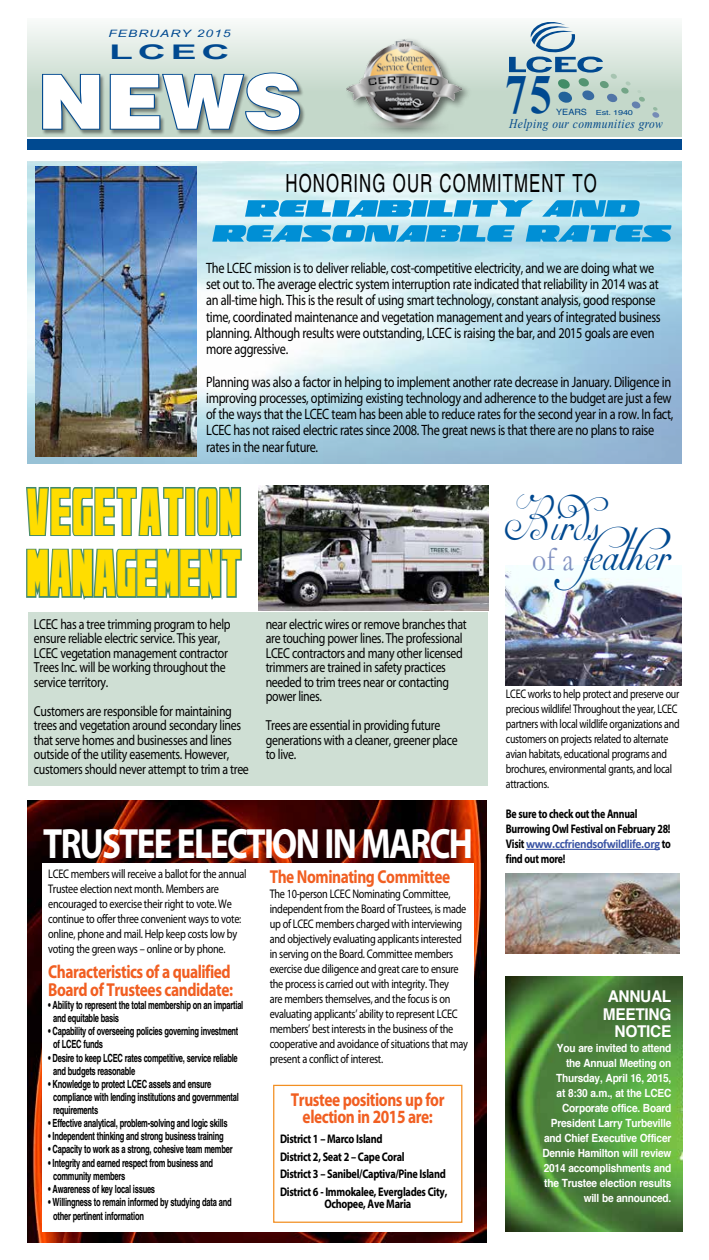
<style>
.page{position:relative;width:709px;height:1260px;background:#fff}
.page>*{position:absolute;margin:0;border:0;box-sizing:border-box;transform-origin:0 0}
.t1{font:900 74.88px "Helvetica";color:#fff;scale:1.08 1}
.t2{font:66.38px/61.8px "Shiner Block";letter-spacing:.1em;color:#fd0;scale:.28 1}
.t3{font:57.88px "Mirella Script Limited Free Version.vfb";letter-spacing:.01em;color:#004990;scale:.82 1}
.t4{font:700 55.75px "Times New Roman";color:#004990;scale:.79 1}
.t5{font:italic 47.5px "Police Cruiser Expanded";letter-spacing:-.03em;color:#008fd5;scale:1.1 1}
.t6{font:700 42.5px "Myriad Pro";letter-spacing:-.05em;color:#fff;scale:.82 1}
.t7{font:condensed 25px "Helvetica";letter-spacing:.05em;color:#000;scale:.82 1}
.t8{font:700 20.12px "Arial Narrow";color:#004990;scale:2.36 1}
.t9{font:700 18.75px/17.5px "Myriad Pro";letter-spacing:-.03em;color:#f15f22;scale:.82 1}
.t10{font:700 16.25px/17.5px "Helvetica";letter-spacing:-.02em;color:#fff;text-align:right;scale:.95 1}
.t11{font:15px/16.2px "Myriad Pro";letter-spacing:-.03em;color:#000;scale:.82 1}
.t12{font:14.5px/14.5px "Myriad Pro";letter-spacing:-.03em;color:#000;scale:.82 1}
.t13{font:italic 13.25px "Times New Roman";letter-spacing:.04em;color:#00478a;scale:.86 1}
.t14{font:12.5px/15px "Myriad Pro";letter-spacing:-.03em;color:#000;scale:.82 1}
.t15{font:12.5px/15px "Myriad Pro";letter-spacing:-.03em;color:#000;scale:.79 1}
.t16{font:700 12.5px/17.5px "Myriad Pro";letter-spacing:-.03em;color:#000;scale:.82 1}
.t17{font:700 12.5px/15px "Myriad Pro";letter-spacing:-.03em;color:#000;scale:.79 1}
.t18{font:700 12.5px "Calibri";letter-spacing:-.03em;color:#3953a4}
.t19{font:700 condensed 11.25px/13.1px "Helvetica";letter-spacing:-.03em;color:#000;scale:.82 1}
.t20{font:700 11.25px/15px "Helvetica";letter-spacing:-.02em;color:#fff;text-align:right;scale:.9 1}
.t21{font:italic 10.12px "Arial Narrow";letter-spacing:.06em;color:#004990;scale:1.66 1}
.t22{font:condensed 8.62px "Helvetica";color:#00478a;scale:1.28 1}
.t23{font:condensed 7px "Helvetica";color:#00478a;scale:1.61 1}
.s1{font-family:"Garamond";font-size:34px;color:#7f90c0}
.s2{font-family:"Myriad Pro";color:#000}
</style>
<div class="page">
<img style="left:258px;top:485px;width:230px;height:125px">
<img style="left:27px;top:800px;width:460px;height:443px">
<img style="left:27px;top:162px;width:654px;height:302px">
<div style="left:27px;top:18px;width:654px;height:119px;background:linear-gradient(to bottom,#f2f6f3,#b7d0bf)"></div>
<div style="left:27px;top:139px;width:654px;height:11px;background:#004990"></div>
<svg style="left:652px;top:107px;width:7px;height:11px"></svg>
<svg style="left:509px;top:18px;width:136px;height:91px;background:#c0d3d3"></svg>
<div style="left:42px;top:72px;width:264px;height:64px;background:#000;opacity:.43"></div>
<svg style="left:41px;top:72px;width:60px;height:59px;background:#6c848a"></svg>
<svg style="left:109px;top:72px;width:192px;height:60px;background:#718a8f"></svg>
<div style="left:345px;top:37px;width:127px;height:101px;background:#000;opacity:.53"></div>
<img style="left:347px;top:39px;width:114px;height:89px">
<svg style="left:26px;top:458px;width:217px;height:142px"></svg>
<img style="left:505px;top:571px;width:176px;height:115px">
<hr style="left:526px;top:849px;width:134px;height:1px;background:#3953a4">
<img style="left:505px;top:977px;width:177px;height:255px">
<img style="left:35px;top:167px;width:161px;height:289px">
<div style="left:43px;top:863px;width:431px;height:369px;background:#fff"></div>
<div style="left:273px;top:1085px;width:189px;height:138px;border:1px solid #f28f22"></div>
<div style="left:28px;top:612px;width:460px;height:174px;background:#cfdfd4"></div>
<img style="left:505px;top:873px;width:175px;height:81px">
<p class="t21" style="left:108px;top:27px;width:75px">FEBRUARY 2015</p>
<h3 class="t8" style="left:109px;top:37px;width:53px">LCEC</h3>
<h1 class="t1" style="left:38px;top:53px;width:246px">NEWS</h1>
<h3 class="t4" style="left:505px;top:63px;width:61px">75</h3>
<p class="t22" style="left:556px;top:107px;width:26px">YEARS</p>
<p class="t23" style="left:596px;top:109px;width:25px;rotate:-1deg">Est. 1940</p>
<p class="t13" style="left:509px;top:117px;width:180px">Helping our communities grow</p>
<h3 class="t7" style="left:286px;top:168px;width:381px">HONORING OUR COMMITMENT TO</h3>
<h3 class="t5" style="left:243px;top:172px;width:361px">reliability and</h3>
<h3 class="t5" style="left:211px;top:197px;width:420px">reasonable rates</h3>
<p class="t11" style="left:206px;top:260px;width:556px">The LCEC mission is to deliver reliable, cost-competitive electricity, and we are doing what we set out to. The average electric system interruption rate indicated that reliability in 2014 was at an all-time high. This is the result of using smart technology, constant analysis, good response time, coordinated maintenance and vegetation management and years of integrated business planning. Although results were outstanding, LCEC is raising the bar, and 2015 goals are even more aggressive.</p>
<p class="t11" style="left:206px;top:374px;width:571px">Planning was also a factor in helping to implement another rate decrease in January. Diligence in improving processes, optimizing existing technology and adherence to the budget are just a few of the ways that the LCEC team has been able to reduce rates for the second year in a row. In fact, LCEC has not raised electric rates since 2008. The great news is that there are no plans to raise rates in the near future.</p>
<h2 class="t2" style="left:27px;top:489px;width:767px">VEGETATION<br>MANAGEMENT</h2>
<h3 class="t3" style="left:505px;top:489px;width:147px">Birds</h3>
<h3 class="t3" style="left:532px;top:519px;width:169px"><span class="s1">of a</span> feather</h3>
<p class="t12" style="left:34px;top:617px;width:241px">LCEC has a tree trimming program to help ensure reliable electric service. This year, LCEC vegetation management contractor Trees Inc. will be working throughout the service territory.</p>
<p class="t12" style="left:34px;top:704px;width:264px">Customers are responsible for maintaining trees and vegetation around secondary lines that serve homes and businesses and lines outside of the utility easements. However, customers should never attempt to trim a tree</p>
<p class="t12" style="left:266px;top:617px;width:247px">near electric wires or remove branches that are touching power lines. The professional LCEC contractors and many other licensed trimmers are trained in safety practices needed to trim trees near or contacting power lines.</p>
<p class="t12" style="left:266px;top:718px;width:235px">Trees are essential in providing future generations with a cleaner, greener place to live.</p>
<h3 class="t6" style="left:43px;top:816px;width:526px">TRUSTEE ELECTION IN MARCH</h3>
<p class="t14" style="left:48px;top:867px;width:243px">LCEC members will receive a ballot for the annual Trustee election next month. Members are encouraged to exercise their right to vote. We continue to offer three convenient ways to vote: online, phone and mail. Help keep costs low by voting the green ways – online or by phone.</p>
<p class="t9" style="left:48px;top:963px;width:227px">Characteristics of a qualified<br>Board of Trustees candidate:</p>
<p class="t19" style="left:53px;top:998px;width:233px;text-indent:-5px">• Ability to represent the total membership on an impartial and equitable basis</p>
<p class="t19" style="left:53px;top:1025px;width:227px;text-indent:-5px">• Capability of overseeing policies governing investment of LCEC funds</p>
<p class="t19" style="left:53px;top:1051px;width:227px;text-indent:-5px">• Desire to keep LCEC rates competitive, service reliable and budgets reasonable</p>
<p class="t19" style="left:53px;top:1077px;width:228px;text-indent:-5px">• Knowledge to protect LCEC assets and ensure compliance with lending institutions and governmental requirements</p>
<p class="t19" style="left:48px;top:1117px;width:220px">• Effective analytical, problem-solving and logic skills</p>
<p class="t19" style="left:48px;top:1130px;width:216px">• Independent thinking and strong business training</p>
<p class="t19" style="left:48px;top:1143px;width:226px">• Capacity to work as a strong, cohesive team member</p>
<p class="t19" style="left:53px;top:1156px;width:196px;text-indent:-5px">• Integrity and earned respect from business and community members</p>
<p class="t19" style="left:48px;top:1182px;width:132px">• Awareness of key local issues</p>
<p class="t19" style="left:53px;top:1195px;width:219px;line-height:13.8px;text-indent:-5px">• Willingness to remain informed by studying data and other pertinent information</p>
<p class="t9" style="left:270px;top:867px;width:222px">The Nominating Committee</p>
<p class="t14" style="left:270px;top:887px;width:243px">The 10-person LCEC Nominating Committee, independent from the Board of Trustees, is made up of LCEC members charged with interviewing and objectively evaluating applicants interested in serving on the Board. Committee members exercise due diligence and great care to ensure the process is carried out with integrity. They<br>are members themselves, and the focus is on evaluating applicants’ ability to represent LCEC members’ best interests in the business of the cooperative and avoidance of situations that may present a conflict of interest.</p>
<p class="t9" style="left:291px;top:1090px;width:189px;text-align:center">Trustee positions up for election in 2015 are:</p>
<p class="t16" style="left:280px;top:1130px;width:205px">District 1 – Marco Island<br>District 2, Seat 2 – Cape Coral<br>District 3 – Sanibel/Captiva/Pine Island District 6 - Immokalee, Everglades City,</p>
<p class="t16" style="left:324px;top:1195px;width:108px">Ochopee, Ave Maria</p>
<p class="t15" style="left:506px;top:687px;width:221px">LCEC works to help protect and preserve our precious wildlife! Throughout the year, LCEC partners with local wildlife organizations and customers on projects related to alternate avian habitats, educational programs and brochures, environmental grants, and local attractions.</p>
<p class="t17" style="left:506px;top:806px;width:210px">Be sure to check out the Annual<br>Burrowing Owl Festival on February 28!</p>
<p class="t18" style="left:506px;top:836px;width:166px"><span class="s2">Visit</span> www.ccfriendsofwildlife.org <span class="s2">to</span></p>
<p class="t17" style="left:506px;top:851px;width:77px">find out more!</p>
<p class="t10" style="left:603px;top:988px;width:74px">ANNUAL<br>MEETING<br>NOTICE</p>
<p class="t20" style="left:542px;top:1041px;width:145px">You are invited to attend the Annual Meeting on<br>Thursday, April 16, 2015,<br>at 8:30 a.m., at the LCEC<br>Corporate office. Board<br>President Larry Turbeville and Chief Executive Officer<br>Dennie Hamilton will review<br>2014 accomplishments and the Trustee election results will be announced.</p>
</div>
